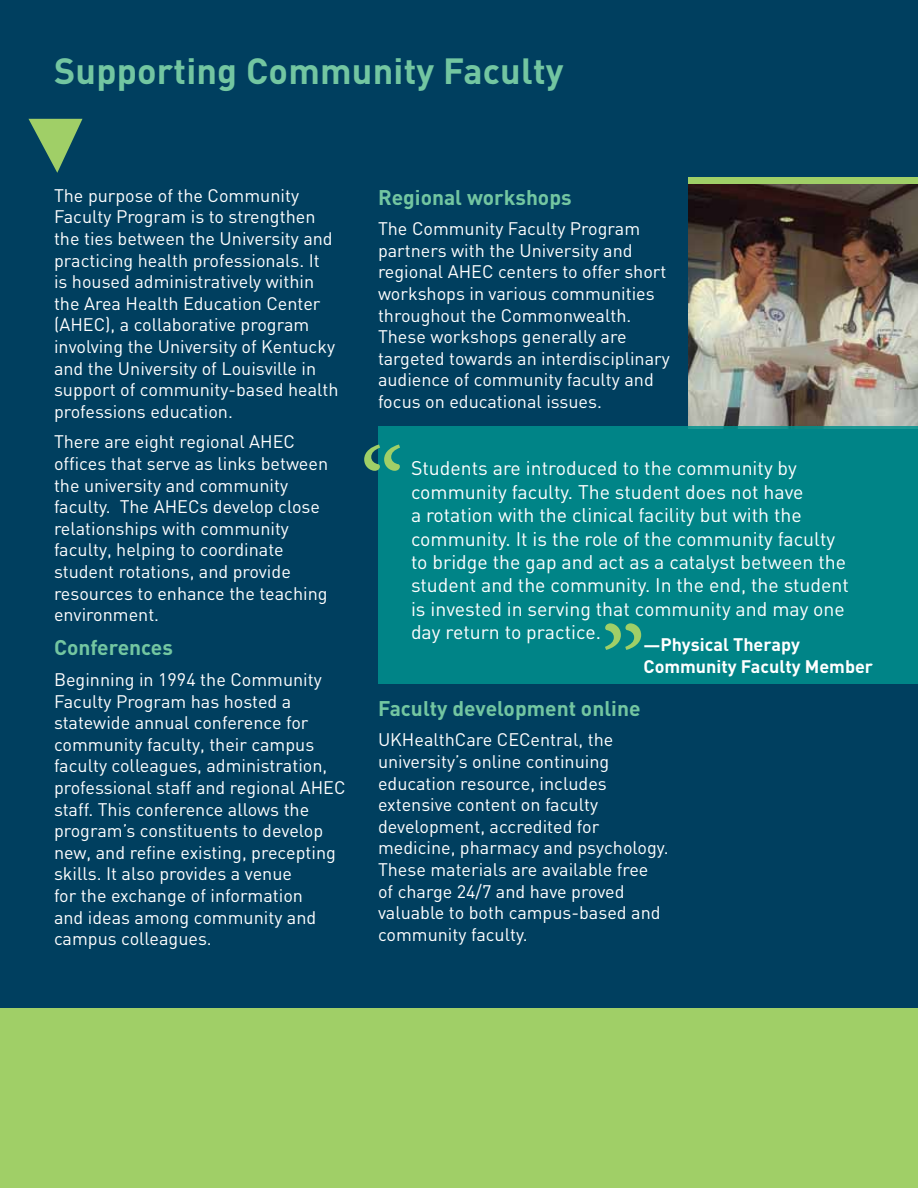
<style>
.page{position:relative;width:918px;height:1188px;background:#003f5f}
.page>*{position:absolute;margin:0;border:0;box-sizing:border-box;transform-origin:0 0}
.t1{font:114px "Minion Pro";color:#a0cf67}
.t2{font:700 36px "DIN";letter-spacing:.005em;color:#73c6a1}
.t3{font:700 21px "DIN";color:#73c6a1}
.t4{font:19.5px/23.4px "DIN";color:#fff}
.t5{font:18px/21.6px "DIN";color:#fff}
.t6{font:700 18px/21.6px "DIN";color:#fff}
.s1{font-size:16.5px}
</style>
<div class="page">
<div style="left:0;top:1008px;width:918px;height:180px;background:#a0cf67"></div>
<img style="left:688px;top:184px;width:230px;height:242px">
<svg style="left:28px;top:119px;width:54px;height:54px"></svg>
<div style="left:378px;top:426px;width:540px;height:257px;background:#008487"></div>
<div style="left:688px;top:177px;width:230px;height:7px;background:#a0cf67"></div>
<h2 class="t2" style="left:54px;top:47px;width:511px">Supporting Community Faculty</h2>
<p class="t5" style="left:54px;top:184px;width:286px">The purpose of the Community Faculty Program is to strengthen the ties between the University and practicing health professionals. It<br>is housed administratively within the Area Health Education Center (AHEC), a collaborative program involving the University of Kentucky and the University of Louisville in support of community-based health professions education.</p>
<p class="t5" style="left:54px;top:431px;width:276px">There are eight regional AHEC offices that serve as links between the university and community faculty. The AHECs develop close relationships with community faculty, helping to coordinate student rotations, and provide resources to enhance the teaching environment.</p>
<p class="t3" style="left:54px;top:634px;width:120px">Conferences</p>
<p class="t5" style="left:54px;top:668px;width:293px">Beginning in 1994 the Community<br>Faculty Program has hosted a statewide annual conference for community faculty, their campus faculty colleagues, administration, professional staff and regional AHEC staff. This conference allows the program’s constituents to develop new, and refine existing, precepting skills. It also provides a venue<br>for the exchange of information<br>and ideas among community and campus colleagues.</p>
<p class="t3" style="left:378px;top:183px;width:195px">Regional workshops</p>
<p class="t5" style="left:378px;top:218px;width:293px">The Community Faculty Program partners with the University and regional AHEC centers to offer short workshops in various communities throughout the Commonwealth.<br>These workshops generally are targeted towards an interdisciplinary audience of community faculty and focus on educational issues.</p>
<h1 class="t1" style="left:359px;top:413px;width:47px">“</h1>
<p class="t4" style="left:411px;top:456px;width:439px">Students are introduced to the community by community faculty. The student does not have<br>a rotation with the clinical facility but with the community. It is the role of the community faculty to bridge the gap and act as a catalyst between the student and the community. In the end, the student is invested in serving that community and may one day return to practice.</p>
<h1 class="t1" style="left:600px;top:592px;width:47px">”</h1>
<p class="t6" style="left:644px;top:633px;width:231px"><span class="s1">—</span>Physical Therapy<br>Community Faculty Member</p>
<p class="t3" style="left:378px;top:695px;width:264px">Faculty development online</p>
<p class="t5" style="left:378px;top:729px;width:292px">UKHealthCare CECentral, the university’s online continuing education resource, includes extensive content on faculty development, accredited for medicine, pharmacy and psychology.<br>These materials are available free<br>of charge 24/7 and have proved valuable to both campus-based and community faculty.</p>
</div>
